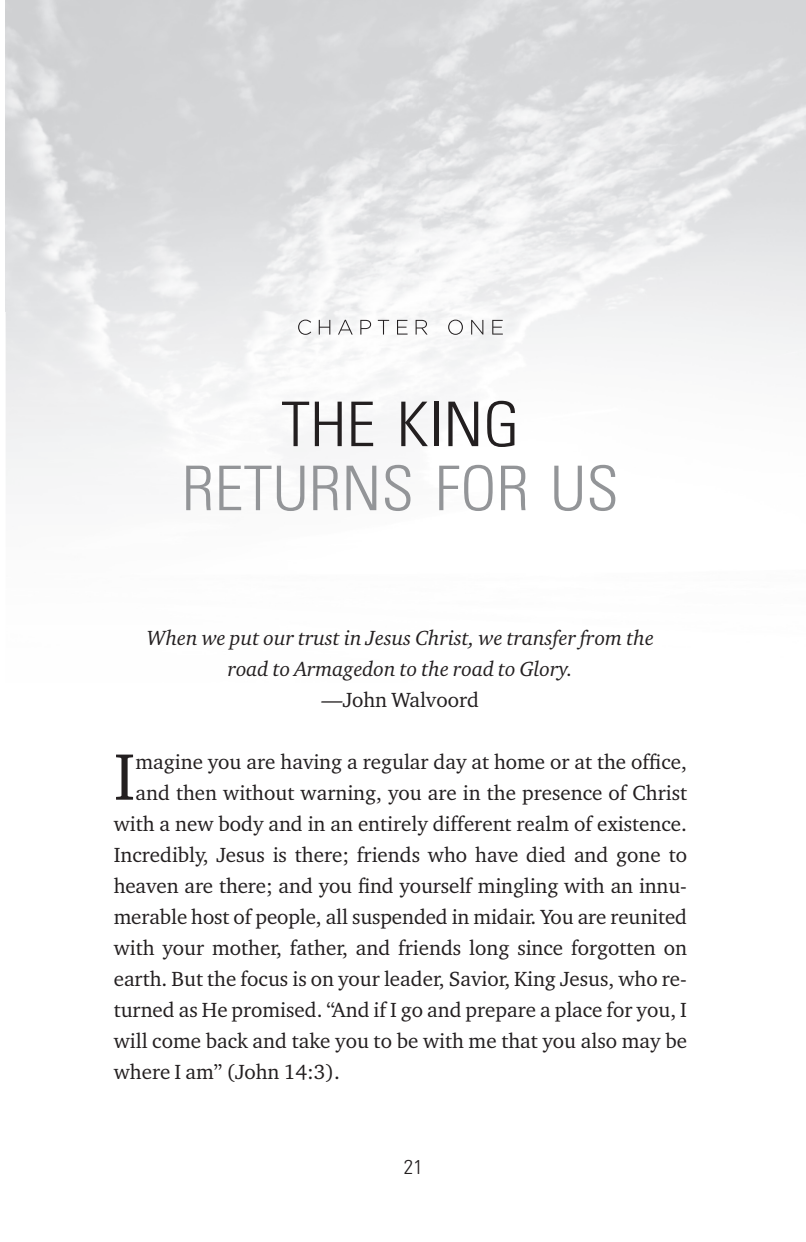
<style>
.page{position:relative;width:806px;height:1242px;background:#fff}
.page>*{position:absolute;margin:0;border:0;box-sizing:border-box;transform-origin:0 0}
.t1{font:67.2px "Charter BT";color:#231f20}
.t2{font:300 condensed 61.6px "Univers";color:#939598;scale:1.06 1}
.t3{font:300 condensed 61.6px "Univers";color:#231f20;scale:1.06 1}
.t4{font:21px "Charter BT";color:#231f20}
.t5{font:italic 21px/31px "Charter BT";color:#231f20;text-align:center}
.t6{font:300 condensed 20px "Univers";color:#231f20;scale:1.06 1}
.s1{font-style:normal}
</style>
<div class="page">
<img style="left:298px;top:319px;width:204px;height:16px">
<svg style="left:5px;top:0;width:2px;height:8px"></svg>
<h2 class="t3" style="left:281px;top:387px;width:226px">THE KING</h2>
<h2 class="t2" style="left:182px;top:451px;width:414px">RETURNS FOR US</h2>
<p class="t5" style="left:147px;top:621px;width:508px">When we put our trust in Jesus Christ, we transfer from the road to Armagedon to the road to Glory.<br>—<span class="s1">John Walvoord</span></p>
<h1 class="t1" style="left:114px;top:735px;width:23px">I</h1>
<p class="t4" style="left:135px;top:748px;width:553px">magine you are having a regular day at home or at the office,</p>
<p class="t4" style="left:135px;top:779px;width:553px">and then without warning, you are in the presence of Christ</p>
<p class="t4" style="left:114px;top:810px;width:574px">with a new body and in an entirely different realm of existence.</p>
<p class="t4" style="left:114px;top:841px;width:574px">Incredibly, Jesus is there; friends who have died and gone to</p>
<p class="t4" style="left:114px;top:872px;width:574px">heaven are there; and you find yourself mingling with an innu-</p>
<p class="t4" style="left:114px;top:903px;width:574px">merable host of people, all suspended in midair. You are reunited</p>
<p class="t4" style="left:114px;top:934px;width:574px">with your mother, father, and friends long since forgotten on</p>
<p class="t4" style="left:114px;top:965px;width:574px">earth. But the focus is on your leader, Savior, King Jesus, who re-</p>
<p class="t4" style="left:114px;top:996px;width:574px">turned as He promised. “And if I go and prepare a place for you, I</p>
<p class="t4" style="left:114px;top:1027px;width:574px">will come back and take you to be with me that you also may be</p>
<p class="t4" style="left:114px;top:1058px;width:228px">where I am” (John 14:3).</p>
<p class="t6" style="left:404px;top:1154px;width:19px">21</p>
</div>
